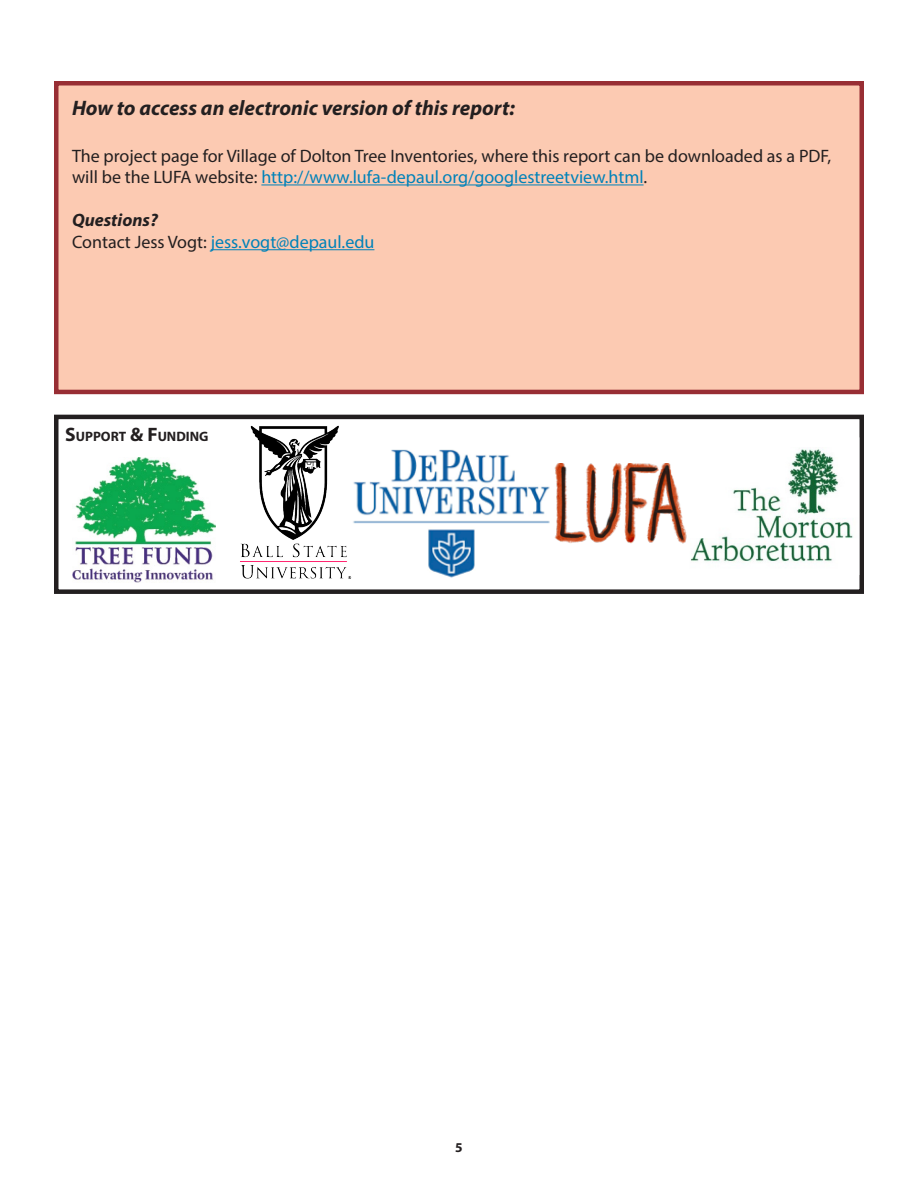
<style>
.page{position:relative;width:918px;height:1188px;background:#fff}
.page>*{position:absolute;margin:0;border:0;box-sizing:border-box;transform-origin:0 0}
.t1{font:italic 700 21px "Myriad Pro";color:#231f20}
.t2{font:18px/21.6px "Myriad Pro";color:#231f20}
.t3{font:18px "Myriad Pro";color:#0082b9}
.t4{font:italic 700 18px "Myriad Pro";color:#231f20}
.t5{font:700 13.65px "Myriad Pro";color:#231f20}
.t6{font:700 13.5px "Myriad Pro";color:#231f20}
.s1{color:#0082b9}
.s2{color:#231f20}
.s3{font-size:19.5px}
</style>
<div class="page">
<div style="left:56px;top:83px;width:806px;height:309px;background:#fccab2"></div>
<hr style="left:261px;top:184px;width:383px;height:1px;background:#0082b9">
<hr style="left:211px;top:249px;width:163px;height:1px;background:#0082b9">
<div style="left:54px;top:81px;width:810px;height:313px;border:4px solid #982e34"></div>
<div style="left:54px;top:415px;width:810px;height:179px;border:4px solid #231f20"></div>
<img style="left:73px;top:457px;width:143px;height:126px">
<img style="left:554px;top:463px;width:133px;height:81px">
<img style="left:690px;top:449px;width:163px;height:113px">
<img style="left:354px;top:449px;width:196px;height:129px">
<img style="left:240px;top:425px;width:114px;height:154px">
<p class="t1" style="left:72px;top:94px;width:445px">How to access an electronic version of this report:</p>
<p class="t2" style="left:72px;top:144px;width:761px">The project page for Village of Dolton Tree Inventories, where this report can be downloaded as a PDF, will be the LUFA website: <span class="s1">http://www.lufa-depaul.org/googlestreetview.html</span>.</p>
<p class="t4" style="left:72px;top:209px;width:87px">Questions?</p>
<p class="t3" style="left:72px;top:231px;width:304px"><span class="s2">Contact Jess Vogt:</span> jess.vogt@depaul.edu</p>
<p class="t5" style="left:65px;top:427px;width:145px"><span class="s3">S</span>UPPORT <span class="s3">&amp; F</span>UNDING</p>
<p class="t6" style="left:455px;top:1139px;width:9px">5</p>
</div>
